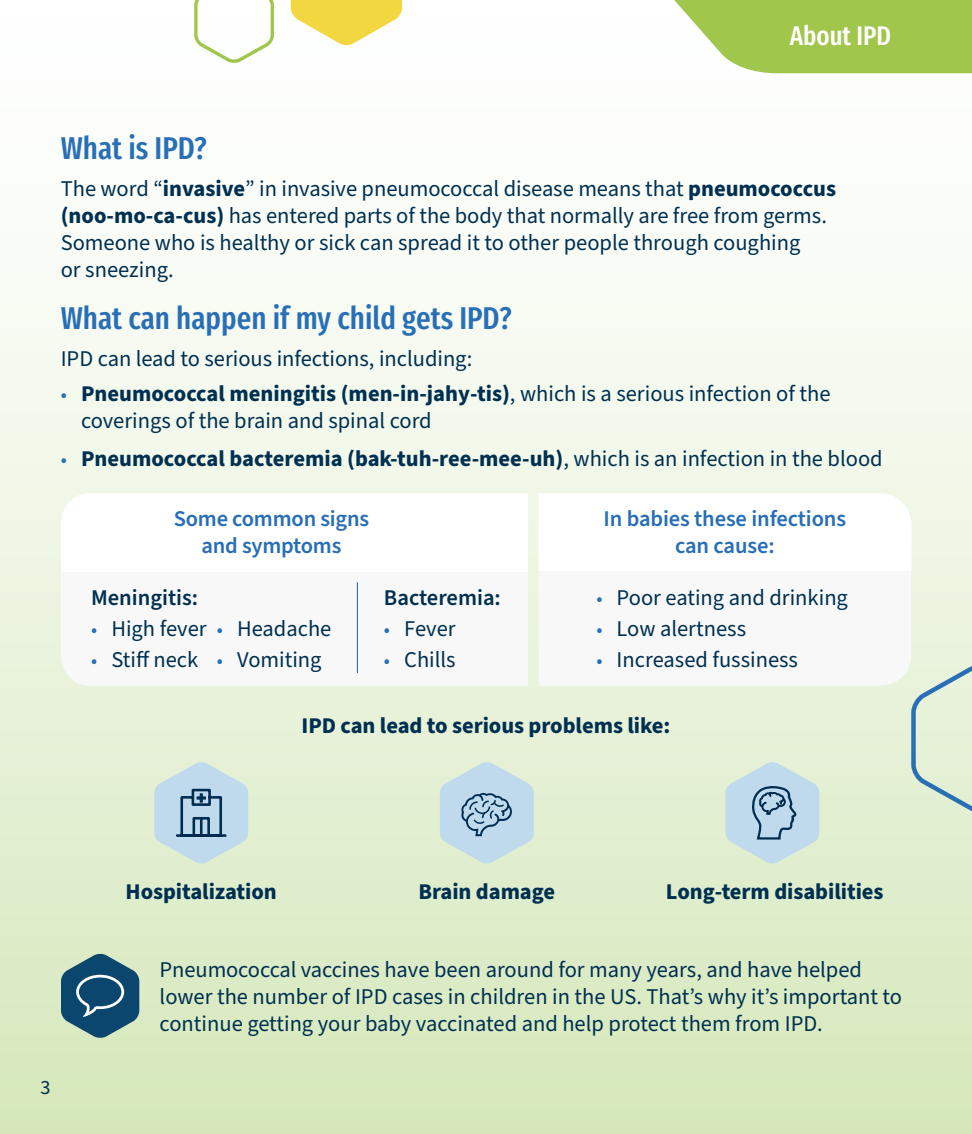
<style>
.page{position:relative;width:972px;height:1134px;background:#fff}
.page>*{position:absolute;margin:0;border:0;box-sizing:border-box;transform-origin:0 0}
.t1{font:500 31.5px "Fira Sans Compressed";color:#296fb6}
.t2{font:500 27px "Fira Sans Compressed";color:#fff}
.t3{font:22.5px/27px "Source Sans Pro";color:#003051}
.Body{font:700 22.5px "Source Sans Pro";letter-spacing:-.005em;color:#003051}
.t4{font:600 22.5px/27px "Source Sans Pro";letter-spacing:-.01em;color:#296fb6;text-align:center}
.Bullets{font:600 22.5px "Source Sans Pro";color:#003051}
.t5{font:20.25px "Source Sans Pro";color:#003051}
.s1{font-weight:700}
.s2{font-size:20.25px;color:#296fb6}
.s3{font-weight:400;font-size:20.25px;color:#296fb6}
.s4{font-weight:400}
</style>
<div class="page">
<div style="left:0;top:0;width:972px;height:1134px;background:linear-gradient(to bottom,#fff,#d7e8bd)"></div>
<svg style="left:61px;top:953px;width:78px;height:85px;background:#487689"></svg>
<svg style="left:289px;top:0;width:115px;height:49px"></svg>
<svg style="left:193px;top:0;width:83px;height:66px"></svg>
<svg style="left:909px;top:660px;width:63px;height:157px;background:#d4e4d3"></svg>
<svg style="left:658px;top:0;width:314px;height:73px"></svg>
<svg style="left:154px;top:762px;width:94px;height:102px;background:#b7d1d9"></svg>
<svg style="left:725px;top:762px;width:94px;height:102px;background:#bbd4dc"></svg>
<svg style="left:440px;top:762px;width:94px;height:102px;background:#bdd6de"></svg>
<svg style="left:539px;top:571px;width:372px;height:115px"></svg>
<div style="left:539px;top:493px;width:372px;height:78px;background:#fff"></div>
<svg style="left:61px;top:571px;width:467px;height:115px"></svg>
<div style="left:61px;top:493px;width:467px;height:78px;background:#fff"></div>
<hr style="left:357px;top:582px;width:1px;height:91px;background:#296fb6">
<p class="t2" style="left:790px;top:15px;width:103px">About IPD</p>
<p class="t1" style="left:61px;top:123px;width:148px">What is IPD?</p>
<p class="t3" style="left:61px;top:176px;width:777px">The word “<span class="s1">invasive</span>” in invasive pneumococcal disease means that <span class="s1">pneumococcus (noo-mo-ca-cus)</span> has entered parts of the body that normally are free from germs.<br>Someone who is healthy or sick can spread it to other people through coughing<br>or sneezing.</p>
<p class="t1" style="left:61px;top:293px;width:453px">What can happen if my child gets IPD?</p>
<p class="t3" style="left:61px;top:346px;width:413px">IPD can lead to serious infections, including:</p>
<p class="t3" style="left:81px;top:381px;width:751px;text-indent:-20px"><span class="s2">•</span> <span class="s1">Pneumococcal meningitis (men-in-jahy-tis)</span>, which is a serious infection of the coverings of the brain and spinal cord</p>
<p class="Body" style="left:61px;top:443px;width:823px"><span class="s3">•</span> Pneumococcal bacteremia (bak-tuh-ree-mee-uh)<span class="s4">, which is an infection in the blood</span></p>
<p class="t4" style="left:174px;top:506px;width:197px">Some common signs and symptoms</p>
<p class="t4" style="left:604px;top:506px;width:244px">In babies these infections can cause:</p>
<p class="Bullets" style="left:91px;top:583px;width:109px">Meningitis:</p>
<p class="t3" style="left:91px;top:616px;width:242px"><span class="s2">•</span> High fever <span class="s2">•</span> Headache</p>
<p class="t3" style="left:91px;top:646px;width:109px"><span class="s2">•</span> Stiff neck</p>
<p class="t3" style="left:217px;top:646px;width:106px"><span class="s2">•</span> Vomiting</p>
<p class="Bullets" style="left:384px;top:583px;width:118px">Bacteremia:</p>
<p class="t3" style="left:384px;top:616px;width:73px"><span class="s2">•</span> Fever</p>
<p class="t3" style="left:384px;top:646px;width:73px"><span class="s2">•</span> Chills</p>
<p class="t3" style="left:596px;top:585px;width:253px"><span class="s2">•</span> Poor eating and drinking</p>
<p class="t3" style="left:596px;top:616px;width:151px"><span class="s2">•</span> Low alertness</p>
<p class="t3" style="left:596px;top:646px;width:203px"><span class="s2">•</span> Increased fussiness</p>
<p class="Body" style="left:302px;top:710px;width:370px">IPD can lead to serious problems like:</p>
<p class="t5" style="left:40px;top:1073px;width:12px">3</p>
<p class="Body" style="left:126px;top:876px;width:153px">Hospitalization</p>
<p class="Body" style="left:419px;top:876px;width:138px">Brain damage</p>
<p class="Body" style="left:666px;top:876px;width:219px">Long-term disabilities</p>
<p class="t3" style="left:160px;top:957px;width:744px">Pneumococcal vaccines have been around for many years, and have helped lower the number of IPD cases in children in the US. That’s why it’s important to continue getting your baby vaccinated and help protect them from IPD.</p>
</div>
